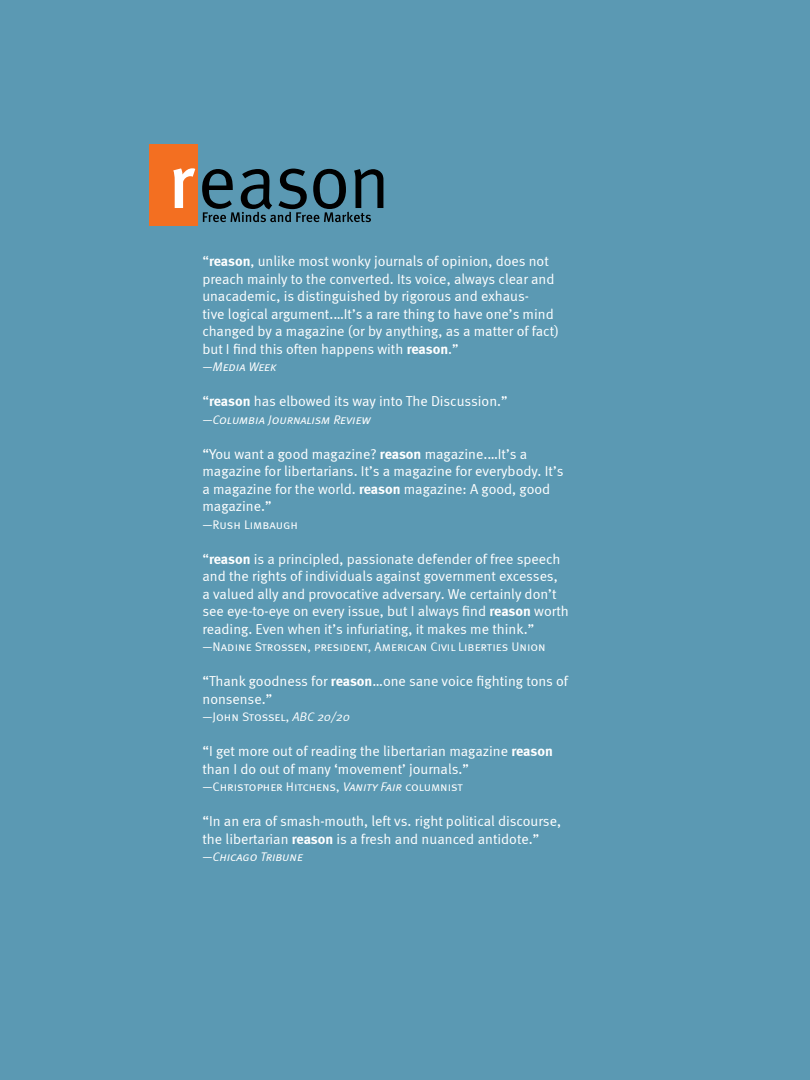
<style>
.page{position:relative;width:810px;height:1080px;background:#5b99b3}
.page>*{position:absolute;margin:0;border:0;box-sizing:border-box;transform-origin:0 0}
.t1{font:14.38px/17.5px "Meta Normal";color:#fff}
.t2{font:12.5px "Meta Normal Caps";letter-spacing:-.005em;color:#fff}
.t3{font:12.5px "Meta Normal Italic Caps";color:#fff}
.s1{font-family:"Meta";font-weight:700}
.s2{font-style:inherit}
.s3{font-family:"Meta Normal Italic Caps"}
.s4{font-family:"Meta Normal Caps"}
</style>
<div class="page">
<div style="left:149px;top:145px;width:49px;height:81px;background:#f36f21"></div>
<svg style="left:173px;top:168px;width:22px;height:40px"></svg>
<svg style="left:202px;top:169px;width:181px;height:53px"></svg>
<p class="t1" style="left:202px;top:252px;width:358px">“<span class="s1">reason</span><span class="s2">,</span> unlike most wonky journals of opinion, does not preach mainly to the converted. Its voice, always clear and unacademic, is distinguished by rigorous and exhaus-<br>tive logical argument.…It’s a rare thing to have one’s mind changed by a magazine (or by anything, as a matter of fact) but I find this often happens with <span class="s1">reason</span>.”</p>
<p class="t3" style="left:202px;top:360px;width:75px">—Media Week</p>
<p class="t1" style="left:202px;top:392px;width:307px">“<span class="s1">reason</span> has elbowed its way into The Discussion.”</p>
<p class="t3" style="left:202px;top:412px;width:169px">—Columbia Journalism Review</p>
<p class="t1" style="left:203px;top:445px;width:363px">“You want a good magazine? <span class="s1">reason</span> magazine.…It’s a magazine for libertarians. It’s a magazine for everybody. It’s a magazine for the world. <span class="s1">reason</span> magazine: A good, good magazine.”</p>
<p class="t2" style="left:202px;top:517px;width:97px">—Rush Limbaugh</p>
<p class="t1" style="left:202px;top:550px;width:368px">“<span class="s1">reason</span> is a principled, passionate defender of free speech and the rights of individuals against government excesses,<br>a valued ally and provocative adversary. We certainly don’t see eye-to-eye on every issue, but I always find <span class="s1">reason</span> worth reading. Even when it’s infuriating, it makes me think.”</p>
<p class="t2" style="left:202px;top:640px;width:345px">—Nadine Strossen, president, American Civil Liberties Union</p>
<p class="t1" style="left:202px;top:672px;width:367px">“Thank goodness for <span class="s1">reason</span>…one sane voice fighting tons of nonsense.”</p>
<p class="t2" style="left:202px;top:710px;width:149px">—John Stossel, <span class="s3">ABC 20/20</span></p>
<p class="t1" style="left:202px;top:742px;width:352px">“I get more out of reading the libertarian magazine <span class="s1">reason </span>than I do out of many ‘movement’ journals.”</p>
<p class="t2" style="left:202px;top:780px;width:262px">—Christopher Hitchens, <span class="s3">Vanity Fair</span> columnist</p>
<p class="t1" style="left:202px;top:812px;width:360px">“In an era of smash-mouth, left vs. right political discourse, the libertarian <span class="s1">reason</span> is a fresh and nuanced antidote.”</p>
<p class="t3" style="left:202px;top:850px;width:102px"><span class="s4">—</span>Chicago Tribune</p>
</div>
